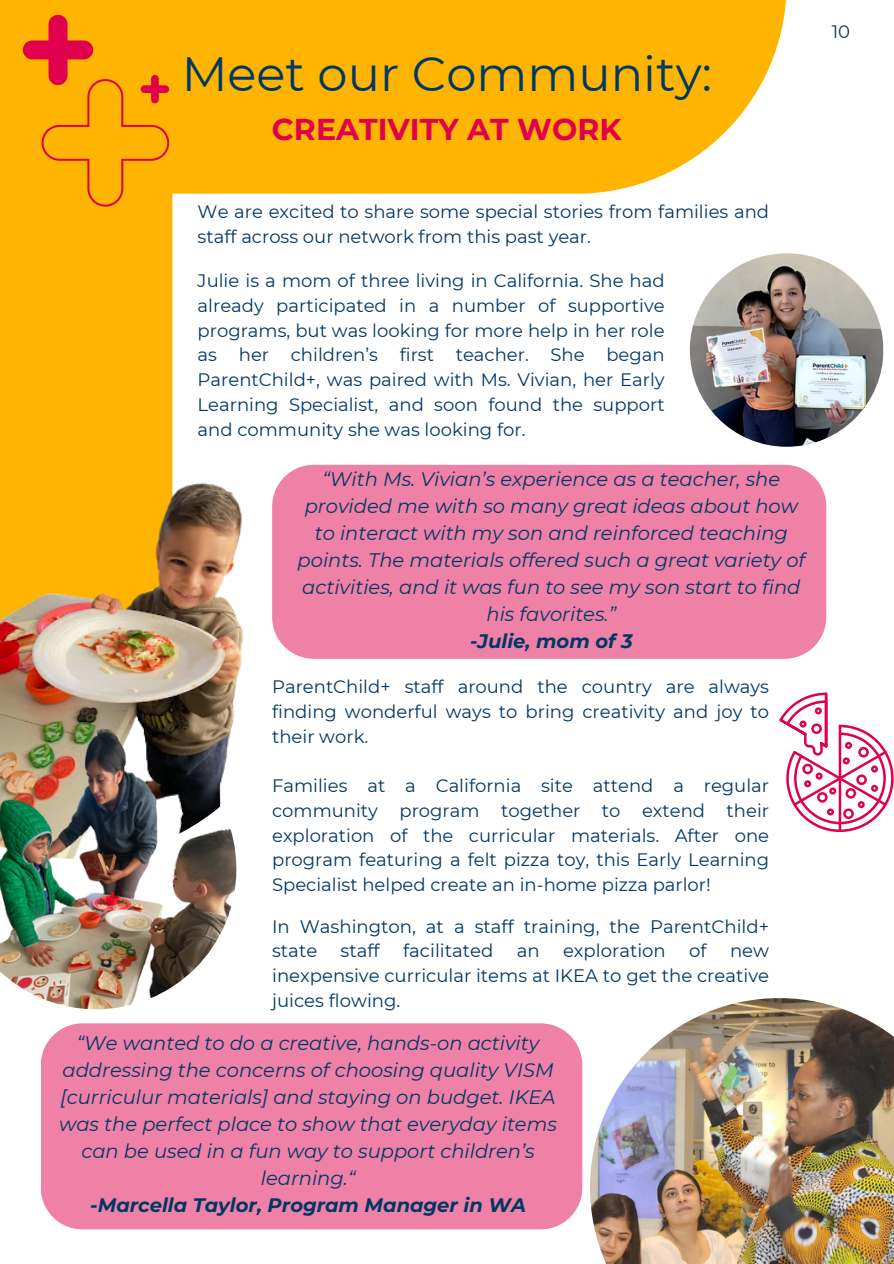
<style>
.page{position:relative;width:894px;height:1264px;background:#fff}
.page>*{position:absolute;margin:0;border:0;box-sizing:border-box;transform-origin:0 0}
.t1{font:48px "Montserrat";color:#003865}
.t2{font:700 30px "Montserrat";color:#e0004d}
.t3{font:italic 19.5px/27px "Montserrat";color:#003865;text-align:center}
.t4{font:italic 700 19.5px "Montserrat";color:#003865}
.t5{font:18px/24.8px "Montserrat";color:#003865;text-align:justify}
</style>
<div class="page">
<svg style="left:0;top:0;width:786px;height:659px"></svg>
<img style="left:689px;top:253px;width:194px;height:194px;border-radius:50%">
<svg style="left:23px;top:15px;width:146px;height:191px;background:#fb9e09"></svg>
<svg style="left:779px;top:692px;width:114px;height:140px"></svg>
<img style="left:0;top:404px;width:302px;height:324px">
<img style="left:0;top:728px;width:236px;height:281px">
<div style="left:272px;top:465px;width:554px;height:193px;background:#ef80a6"></div>
<div style="left:41px;top:1023px;width:541px;height:206px;background:#ef80a6"></div>
<img style="left:590px;top:998px;width:303px;height:265px">
<p class="t1" style="left:182px;top:45px;width:531px">Meet our Community:</p>
<p class="t2" style="left:272px;top:111px;width:351px">CREATIVITY AT WORK</p>
<p class="t5" style="left:831px;top:20px;width:20px">10</p>
<p class="t5" style="left:198px;top:199px;width:572px">We are excited to share some special stories from families and staff across our network from this past year.</p>
<p class="t5" style="left:198px;top:268px;width:468px">Julie is a mom of three living in California. She had already participated in a number of supportive programs, but was looking for more help in her role as her children’s first teacher. She began ParentChild+, was paired with Ms. Vivian, her Early Learning Specialist, and soon found the support and community she was looking for.</p>
<p class="t3" style="left:297px;top:466px;width:509px">“With Ms. Vivian’s experience as a teacher, she provided me with so many great ideas about how to interact with my son and reinforced teaching points. The materials offered such a great variety of activities, and it was fun to see my son start to find his favorites.”</p>
<p class="t4" style="left:470px;top:629px;width:164px">-Julie, mom of 3</p>
<p class="t5" style="left:272px;top:674px;width:498px">ParentChild+ staff around the country are always finding wonderful ways to bring creativity and joy to their work.</p>
<p class="t5" style="left:272px;top:773px;width:498px">Families at a California site attend a regular community program together to extend their exploration of the curricular materials. After one program featuring a felt pizza toy, this Early Learning Specialist helped create an in-home pizza parlor!</p>
<p class="t5" style="left:272px;top:913px;width:498px">In Washington, at a staff training, the ParentChild+ state</p>
<p class="t5" style="left:340px;top:938px;width:41px">staff</p>
<p class="t5" style="left:403px;top:938px;width:92px">facilitated</p>
<p class="t5" style="left:516px;top:938px;width:24px">an</p>
<p class="t5" style="left:563px;top:938px;width:104px">exploration</p>
<p class="t5" style="left:689px;top:938px;width:19px">of</p>
<p class="t5" style="left:272px;top:938px;width:498px;text-indent:458px">new inexpensive curricular items at IKEA to get the creative juices flowing.</p>
<p class="t3" style="left:59px;top:1029px;width:499px">“We wanted to do a creative, hands-on activity addressing the concerns of choosing quality VISM [curriculur materials] and staying on budget. IKEA was the perfect place to show that everyday items can be used in a fun way to support children’s learning.“</p>
<p class="t4" style="left:90px;top:1192px;width:437px">-Marcella Taylor, Program Manager in WA</p>
</div>
